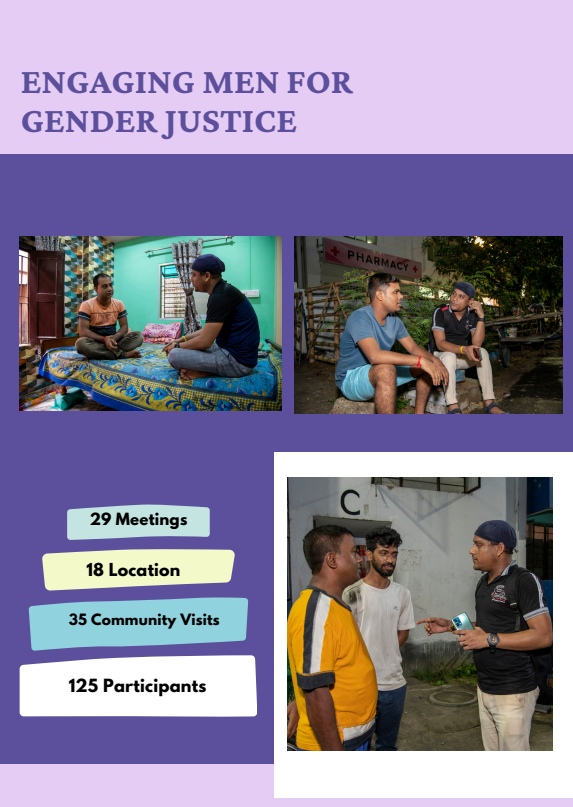
<style>
.page{position:relative;width:573px;height:807px;background:#fff}
.page>*{position:absolute;margin:0;border:0;box-sizing:border-box;transform-origin:0 0}
.t1{font:700 36.4px/39.6px "Crimson Pro";color:#5c509c}
.t2{font:700 16px "League Spartan";letter-spacing:.015em;color:#000}
.t3{font:700 14.8px "League Spartan";letter-spacing:.015em;color:#000}
.t4{font:700 14px "League Spartan";letter-spacing:.015em;color:#000}
</style>
<div class="page">
<div style="left:0;top:0;width:572px;height:807px;background:#e5ccf4"></div>
<div style="left:0;top:155px;width:572px;height:609px;background:#5c509c"></div>
<div style="left:274px;top:452px;width:298px;height:346px;background:#fff"></div>
<svg style="left:20px;top:597px;width:237px;height:120px"></svg>
<svg style="left:42px;top:549px;width:193px;height:42px;background:#dbddc1"></svg>
<svg style="left:67px;top:505px;width:142px;height:35px;background:#b8d3da"></svg>
<img style="left:294px;top:236px;width:267px;height:177px">
<img style="left:20px;top:236px;width:261px;height:174px">
<img style="left:287px;top:477px;width:264px;height:273px">
<h2 class="t1" style="left:21px;top:61px;width:333px">ENGAGING MEN FOR<br>GENDER JUSTICE</h2>
<p class="t3" style="left:90px;top:512px;width:99px">29 Meetings</p>
<p class="t2" style="left:86px;top:561px;width:95px">18 Location</p>
<h2 class="t4" style="left:69px;top:612px;width:152px">35 Community Visits</h2>
<h2 class="t2" style="left:69px;top:677px;width:139px">125 Participants</h2>
</div>
